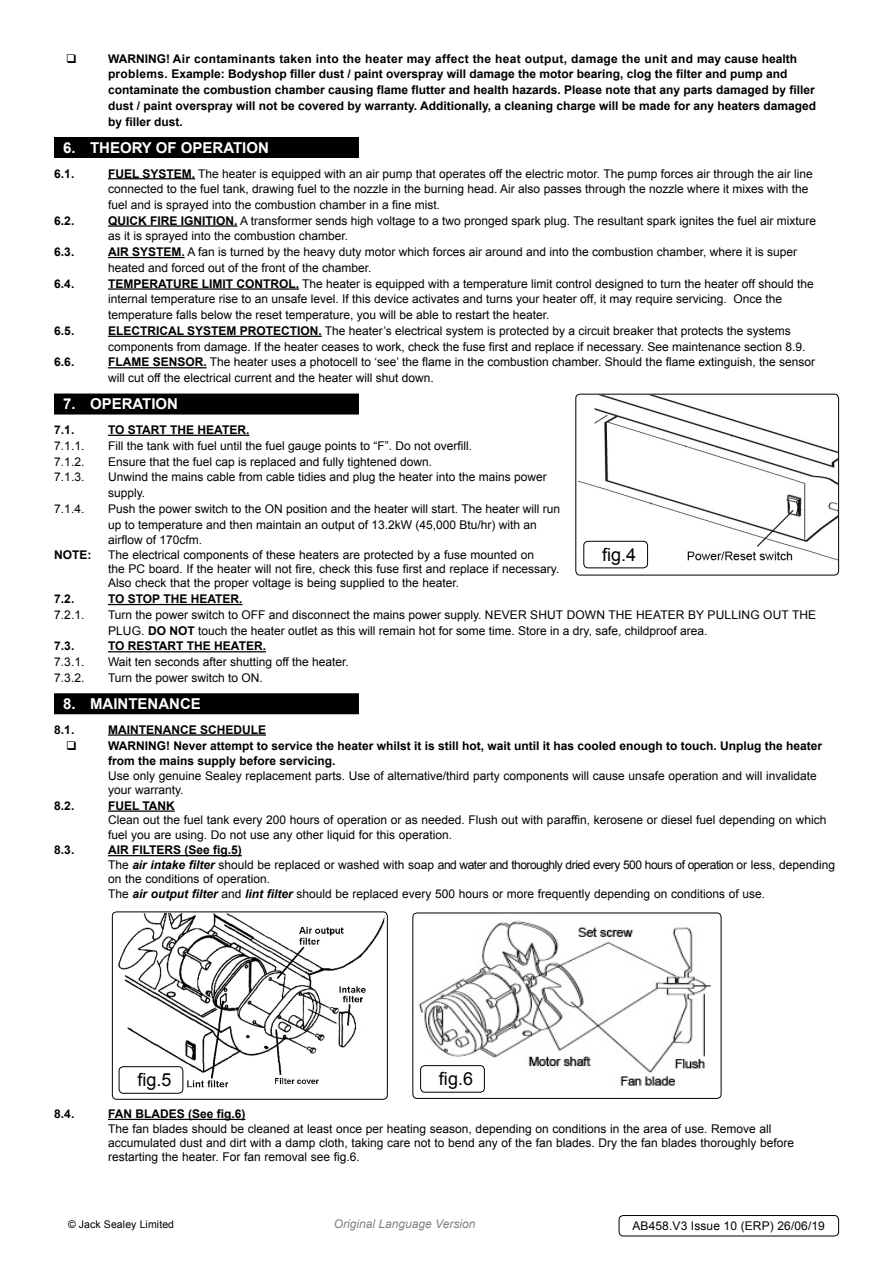
<style>
.page{position:relative;width:893px;height:1263px;background:#fff}
.page>*{position:absolute;margin:0;border:0;box-sizing:border-box;transform-origin:0 0}
.t1{font:18px "Arial";color:#000}
.t2{font:700 15px "Arial";color:#fff}
.t3{font:12px/15.8px "Arial";color:#000}
.t4{font:700 12px/15.8px "Arial";color:#000}
.t5{font:italic 12px "Arial";color:#808285}
.t6{font:10.5px "Arial";letter-spacing:.01em;color:#000}
.s1{font-weight:700}
.s2{font-weight:700;font-style:italic}
</style>
<div class="page">
<div style="left:54px;top:137px;width:305px;height:21px;background:#000"></div>
<hr style="left:108px;top:178px;width:87px;height:1px;background:#000">
<hr style="left:108px;top:225px;width:129px;height:2px;background:#000">
<hr style="left:108px;top:257px;width:77px;height:1px;background:#000">
<hr style="left:108px;top:288px;width:191px;height:2px;background:#000">
<hr style="left:108px;top:336px;width:214px;height:1px;background:#000">
<hr style="left:108px;top:367px;width:99px;height:1px;background:#000">
<div style="left:54px;top:393px;width:305px;height:21px;background:#000"></div>
<hr style="left:108px;top:435px;width:141px;height:1px;background:#000">
<hr style="left:108px;top:604px;width:134px;height:1px;background:#000">
<hr style="left:108px;top:651px;width:158px;height:1px;background:#000">
<div style="left:54px;top:693px;width:305px;height:21px;background:#000"></div>
<hr style="left:108px;top:734px;width:158px;height:2px;background:#000">
<hr style="left:108px;top:810px;width:67px;height:2px;background:#000">
<hr style="left:108px;top:855px;width:134px;height:1px;background:#000">
<hr style="left:108px;top:1119px;width:137px;height:1px;background:#000">
<img style="left:576px;top:394px;width:263px;height:181px">
<div style="left:575px;top:394px;width:264px;height:181px;border:1px solid #000;border-radius:4px"></div>
<img style="left:114px;top:913px;width:270px;height:180px">
<div style="left:112px;top:911px;width:276px;height:189px;border:1px solid #000;border-radius:4px"></div>
<img style="left:419px;top:920px;width:292px;height:173px">
<div style="left:412px;top:912px;width:309px;height:187px;border:1px solid #000;border-radius:4px"></div>
<div style="left:583px;top:541px;width:65px;height:27px;border:1px solid #000;border-radius:4px"></div>
<div style="left:119px;top:1066px;width:64px;height:28px;border:1px solid #000;border-radius:4px"></div>
<div style="left:420px;top:1065px;width:65px;height:27px;border:1px solid #000;border-radius:4px"></div>
<div style="left:619px;top:1215px;width:220px;height:21px;border:1px solid #000;border-radius:4px"></div>
<p class="t4" style="left:108px;top:51px;width:709px">WARNING! Air contaminants taken into the heater may affect the heat output, damage the unit and may cause health problems. Example: Bodyshop filler dust / paint overspray will damage the motor bearing, clog the filter and pump and contaminate the combustion chamber causing flame flutter and health hazards. Please note that any parts damaged by filler dust / paint overspray will not be covered by warranty. Additionally, a cleaning charge will be made for any heaters damaged by filler dust.</p>
<p class="t2" style="left:63px;top:137px;width:129px">6. Theory Of Operat</p>
<p class="t2" style="left:242px;top:137px;width:28px">ion</p>
<p class="t4" style="left:54px;top:166px;width:22px">6.1.</p>
<p class="t4" style="left:108px;top:166px;width:9px">Fue</p>
<p class="t4" style="left:132px;top:166px;width:36px">l system</p>
<p class="t3" style="left:108px;top:166px;width:706px;text-indent:84px"><span class="s1">.</span> The heater is equipped with an air pump that operates off the electric motor. The pump forces air through the air line connected to the fuel tank, drawing fuel to the nozzle in the burning head. Air also passes through the nozzle where it mixes with the fuel and is sprayed into the combustion chamber in a fine mist.</p>
<p class="t4" style="left:54px;top:213px;width:22px">6.2.</p>
<p class="t3" style="left:108px;top:213px;width:710px"><span class="s1">Quick fire ig nition.</span> A transformer sends high voltage to a two pronged spark plug. The resultant spark ignites the fuel air mixture as it is sprayed into the combustion chamber.</p>
<p class="t4" style="left:54px;top:244px;width:22px">6.3.</p>
<p class="t4" style="left:108px;top:244px;width:50px">Air system</p>
<p class="t3" style="left:108px;top:244px;width:691px;text-indent:73px"><span class="s1">.</span> A fan is turned by the heavy duty motor which forces air around and into the combustion chamber, where it is super heated and forced out of the front of the chamber.</p>
<p class="t3" style="left:108px;top:276px;width:707px;text-indent:94px"><span class="s1">limit control.</span> The heater is equipped with a temperature limit control designed to turn the heater off should the internal temperature rise to an unsafe level. If this device activates and turns your heater off, it may require servicing. Once the temperature falls below the reset temperature, you will be able to restart the heater.</p>
<p class="t4" style="left:54px;top:276px;width:22px">6.4.</p>
<p class="t4" style="left:108px;top:276px;width:17px">Temperature</p>
<p class="t4" style="left:54px;top:323px;width:22px">6.5.</p>
<p class="t4" style="left:108px;top:323px;width:25px">Electr</p>
<p class="t4" style="left:156px;top:323px;width:57px">ical system</p>
<p class="t4" style="left:240px;top:323px;width:35px">protect</p>
<p class="t3" style="left:108px;top:323px;width:699px;text-indent:189px"><span class="s1">ion.</span> The heater’s electrical system is protected by a circuit breaker that protects the systems components from damage. If the heater ceases to work, check the fuse first and replace if necessary. See maintenance section 8.9.</p>
<p class="t3" style="left:108px;top:354px;width:709px;text-indent:45px"><span class="s1">sensor.</span> The heater uses a photocell to ‘see’ the flame in the combustion chamber. Should the flame extinguish, the sensor will cut off the electrical current and the heater will shut down.</p>
<p class="t2" style="left:63px;top:394px;width:39px">7. Operat</p>
<p class="t2" style="left:151px;top:394px;width:28px">ion</p>
<p class="t4" style="left:54px;top:422px;width:22px">7.1.</p>
<p class="t4" style="left:108px;top:422px;width:29px">To start</p>
<p class="t4" style="left:170px;top:422px;width:9px">the</p>
<p class="t4" style="left:198px;top:422px;width:9px">heater</p>
<p class="t4" style="left:246px;top:422px;width:5px">.</p>
<p class="t3" style="left:54px;top:438px;width:32px">7.1.1.</p>
<p class="t3" style="left:108px;top:438px;width:366px">Fill the tank with fuel until the fuel gauge points to “F”. Do not overfill.</p>
<p class="t3" style="left:54px;top:454px;width:43px">7.1.2. E</p>
<p class="t3" style="left:116px;top:454px;width:318px">nsure that the fuel cap is replaced and fully tightened down.</p>
<p class="t3" style="left:54px;top:469px;width:32px">7.1.3.</p>
<p class="t3" style="left:108px;top:469px;width:440px">Unwind the mains cable from cable tidies and plug the heater into the mains power supply.</p>
<p class="t3" style="left:54px;top:501px;width:32px">7.1.4.</p>
<p class="t3" style="left:108px;top:501px;width:453px">Push the power switch to the ON position and the heater will start. The heater will run up to temperature and then maintain an output of 13.2kW (45,000 Btu/hr) with an airflow of 170cfm.</p>
<p class="t4" style="left:54px;top:547px;width:39px">NOTE:</p>
<p class="t3" style="left:108px;top:547px;width:453px;line-height:14.4px">The electrical components of these heaters are protected by a fuse mounted on<br>the PC board. If the heater will not fire, check this fuse first and replace if necessary.<br>Also check that the proper voltage is being supplied to the heater.</p>
<p class="t4" style="left:54px;top:591px;width:22px">7.2.</p>
<p class="t4" style="left:108px;top:591px;width:65px">To stop the</p>
<p class="t4" style="left:191px;top:591px;width:9px">heater</p>
<p class="t4" style="left:239px;top:591px;width:5px">.</p>
<p class="t3" style="left:54px;top:607px;width:32px">7.2.1.</p>
<p class="t3" style="left:108px;top:607px;width:708px">Turn the power switch to OFF and disconnect the mains power supply. NEVER SHUT DOWN THE HEATER BY PULL IN G OUT THE<br>PLUG. <span class="s1">DO NOT</span> touch the heater outlet as this will remain hot for some time. Store in a dry, safe, childproof area.</p>
<p class="t4" style="left:54px;top:639px;width:22px">7.3.</p>
<p class="t4" style="left:108px;top:639px;width:29px">To restart</p>
<p class="t4" style="left:187px;top:639px;width:9px">the</p>
<p class="t4" style="left:214px;top:639px;width:9px">heater</p>
<p class="t4" style="left:263px;top:639px;width:5px">.</p>
<p class="t3" style="left:54px;top:654px;width:32px">7.3.1.</p>
<p class="t3" style="left:108px;top:654px;width:242px">Wait ten seconds after shutting off the heater.</p>
<p class="t3" style="left:54px;top:670px;width:32px">7.3.2.</p>
<p class="t3" style="left:108px;top:670px;width:156px">Turn the power switch to ON .</p>
<p class="t2" style="left:63px;top:694px;width:128px">8. Maintenance</p>
<p class="t4" style="left:54px;top:722px;width:22px">8.1.</p>
<p class="t4" style="left:108px;top:722px;width:716px">MAINTENANCE SCHEDULE<br>WARNIN G! Never attempt to service the heater whilst it is still hot, wait until it has cooled enough to touch. Unplug the heater from the mains supply before servicing.</p>
<p class="t3" style="left:108px;top:768px;width:710px;line-height:14.4px">Use only genuine Sealey replacement parts. Use of alternative/third party components will cause unsafe operation and will invalidate your warranty.</p>
<p class="t4" style="left:54px;top:798px;width:22px">8.2.</p>
<p class="t4" style="left:108px;top:798px;width:59px">FUEL TANK</p>
<p class="t3" style="left:108px;top:813px;width:720px;line-height:14.4px">Clean out the fuel tank every 200 hours of operation or as needed. Flush out with paraffin, kerosene or diesel fuel depending on which fuel you are using. Do not use any other liquid for this operation.</p>
<p class="t4" style="left:54px;top:843px;width:22px">8.3.</p>
<p class="t3" style="left:108px;top:843px;width:728px;line-height:14.4px"><span class="s1">AIR FILTERS (See fig.5)<br></span>The <span class="s2">air intake filter</span> should be replaced or washed with soap and water and thoroughly dried every 500 hours of operation or less, depending on the conditions of operation.<br>The <span class="s2">air output filter</span> and <span class="s2">lint filter</span> should be replaced every 500 hours or more frequently depending on conditions of use.</p>
<p class="t4" style="left:54px;top:355px;width:22px">6.6.</p>
<p class="t4" style="left:108px;top:355px;width:25px">Flame</p>
<h1 class="t1" style="left:602px;top:543px;width:36px">fig.4</h1>
<h1 class="t1" style="left:137px;top:1068px;width:36px">fig.5</h1>
<h1 class="t1" style="left:439px;top:1067px;width:36px">fig.6</h1>
<p class="t4" style="left:54px;top:1106px;width:22px">8.4.</p>
<p class="t4" style="left:108px;top:1106px;width:139px">FAN BLADES (See fig.6)</p>
<p class="t3" style="left:108px;top:1121px;width:688px;line-height:14.4px">The fan blades should be cleaned at least once per heating season, depending on conditions in the area of use. Remove all accumulated dust and dirt with a damp cloth, taking care not to bend any of the fan blades. Dry the fan blades thoroughly before restarting the heater. For fan removal see fig.6.</p>
<p class="t6" style="left:68px;top:1217px;width:108px">© Jack Sealey Limited</p>
<p class="t5" style="left:334px;top:1216px;width:143px">Original Language Version</p>
<p class="t3" style="left:632px;top:1218px;width:194px">AB458.V3 Issue 10 (ERP) 26/06/19</p>
</div>
